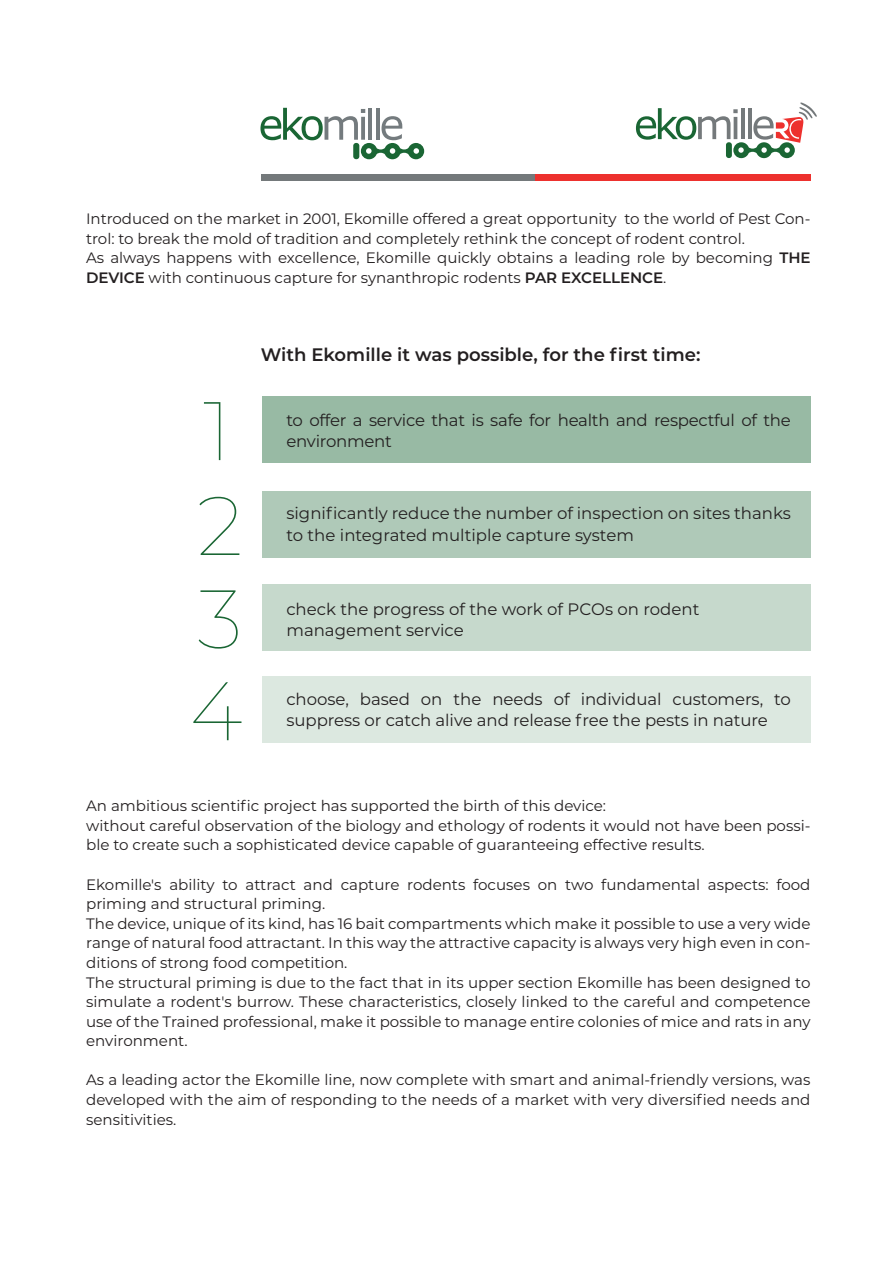
<style>
.page{position:relative;width:893px;height:1263px;background:#fff}
.page>*{position:absolute;margin:0;border:0;box-sizing:border-box;transform-origin:0 0}
.t1{font:100 82.8px "Montserrat";color:#1a6634}
.t2{font:600 18px "Montserrat";color:#231f20}
.t3{font:16.5px "Montserrat";letter-spacing:-.005em;color:#231f20}
.t4{font:15px/19.6px "Montserrat";color:#231f20}
.s1{font-weight:600}
</style>
<div class="page">
<div style="left:261px;top:174px;width:276px;height:7px;background:#74797b"></div>
<div style="left:536px;top:174px;width:275px;height:7px;background:#ed312e"></div>
<svg style="left:260px;top:108px;width:164px;height:51px"></svg>
<svg style="left:636px;top:102px;width:181px;height:56px"></svg>
<div style="left:262px;top:396px;width:548px;height:66px;background:#98baa4"></div>
<div style="left:262px;top:491px;width:548px;height:66px;background:#afc9b8"></div>
<div style="left:262px;top:584px;width:548px;height:67px;background:#c6d9cc"></div>
<div style="left:262px;top:676px;width:548px;height:66px;background:#dce8e0"></div>
<p class="t4" style="left:86px;top:208px;width:726px">Introduced on the market in 2001, Ekomille offered a great opportunity to the world of Pest Con&shy;trol: to break the mold of tradition and completely rethink the concept of rodent control.<br>As always happens with excellence, Ekomille quickly obtains a leading role by becoming <span class="s1">THE DEVICE</span> with continuous capture for synanthropic rodents <span class="s1">PAR EXCELLENCE</span>.</p>
<h1 class="t1" style="left:203px;top:376px;width:30px">1</h1>
<h1 class="t1" style="left:197px;top:470px;width:47px">2</h1>
<h1 class="t1" style="left:197px;top:564px;width:47px">3</h1>
<h1 class="t1" style="left:190px;top:656px;width:55px">4</h1>
<p class="t2" style="left:261px;top:342px;width:441px">With Ekomille it was possible, for the first time:</p>
<p class="t3" style="left:286px;top:409px;width:506px">to offer a service that is safe for health and respectful of the</p>
<p class="t3" style="left:286px;top:430px;width:107px">environment</p>
<p class="t3" style="left:286px;top:502px;width:506px">significantly reduce the number of inspection on sites thanks</p>
<p class="t3" style="left:286px;top:523px;width:349px">to the integrated multiple capture system</p>
<p class="t3" style="left:286px;top:597px;width:414px">check the progress of the work of PCOs on rodent</p>
<p class="t3" style="left:286px;top:619px;width:179px">management service</p>
<p class="t3" style="left:286px;top:687px;width:506px">choose, based on the needs of individual customers, to</p>
<p class="t3" style="left:286px;top:708px;width:483px">suppress or catch alive and release free the pests in nature</p>
<p class="t4" style="left:86px;top:796px;width:726px">An ambitious scientific project has supported the birth of this device:<br>without careful observation of the biology and ethology of rodents it would not have been possi&shy;ble to create such a sophisticated device capable of guaranteeing effective results.</p>
<p class="t4" style="left:86px;top:874px;width:726px">Ekomille's ability to attract and capture rodents focuses on two fundamental aspects: food priming and structural priming.<br>The device, unique of its kind, has 16 bait compartments which make it possible to use a very wide range of natural food attractant. In this way the attractive capacity is always very high even in con&shy;ditions of strong food competition.<br>The structural priming is due to the fact that in its upper section Ekomille has been designed to simulate a rodent's burrow. These characteristics, closely linked to the careful and competence use of the Trained professional, make it possible to manage entire colonies of mice and rats in any environment.</p>
<p class="t4" style="left:86px;top:1070px;width:726px;text-align:justify">As a leading actor the Ekomille line, now complete with smart and animal-friendly versions, was developed with the aim of responding to the needs of a market with very diversified needs and sensitivities.</p>
</div>
